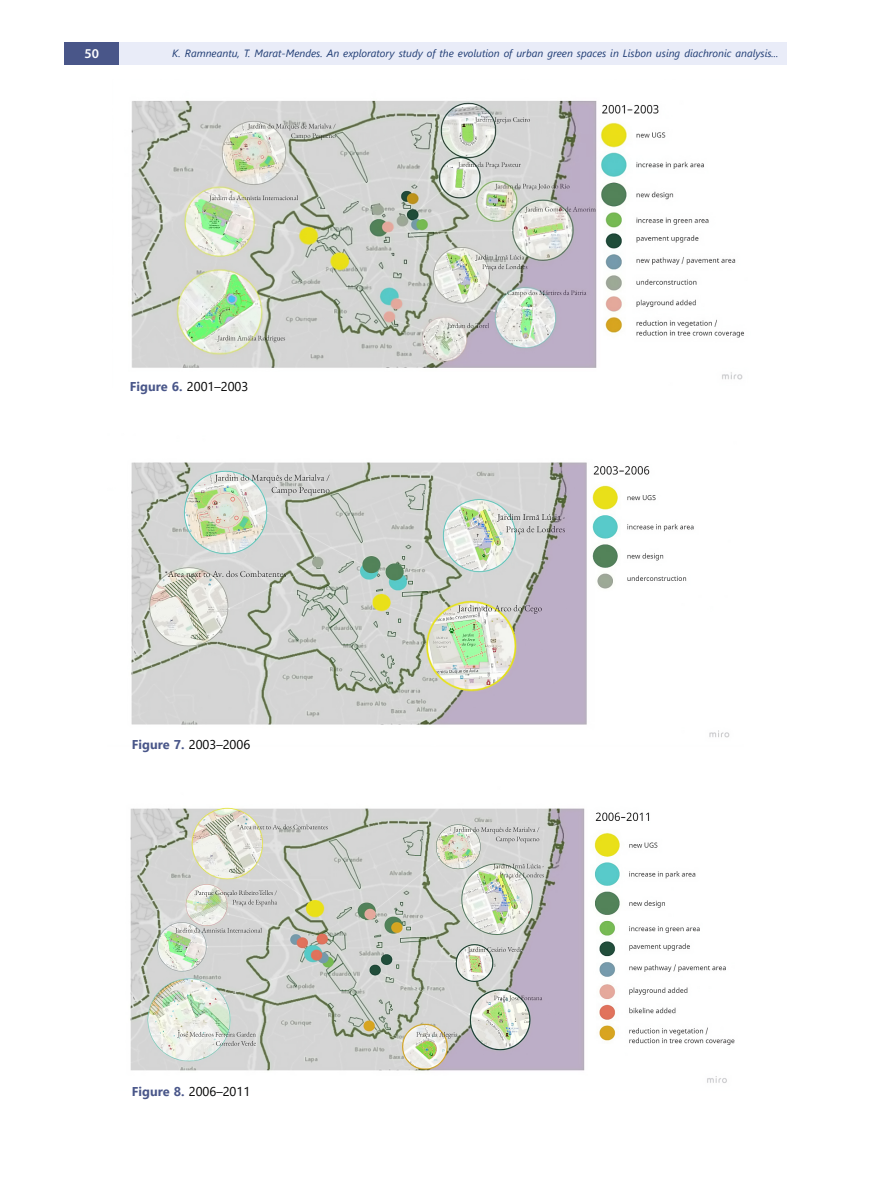
<style>
.page{position:relative;width:872px;height:1191px;background:#fff}
.page>*{position:absolute;margin:0;border:0;box-sizing:border-box;transform-origin:0 0}
.t1{font:600 13.5px "Myriad Pro";color:#fff}
.t2{font:12.75px "Segoe UI";color:#000}
.t3{font:italic 10.5px "Segoe UI";color:#1e3b73}
.s1{font-weight:700;color:#495689}
</style>
<div class="page">
<div style="left:64px;top:43px;width:55px;height:22px;background:#495689"></div>
<div style="left:119px;top:43px;width:668px;height:22px;background:#e9ecf8"></div>
<img style="left:131px;top:462px;width:599px;height:276px">
<img style="left:130px;top:807px;width:605px;height:276px">
<img style="left:131px;top:100px;width:613px;height:280px">
<p class="t1" style="left:84px;top:45px;width:16px">50</p>
<p class="t3" style="left:172px;top:43px;width:607px">K. Ramneantu, T. Marat-Mendes. An exploratory study of the evolution of urban green spaces in Lisbon using diachronic analysis...</p>
<p class="t2" style="left:130px;top:374px;width:120px"><span class="s1">Figure 6.</span> 2001–2003</p>
<p class="t2" style="left:132px;top:732px;width:120px"><span class="s1">Figure 7.</span> 2003–2006</p>
<p class="t2" style="left:132px;top:1079px;width:120px"><span class="s1">Figure 8.</span> 2006–2011</p>
</div>
